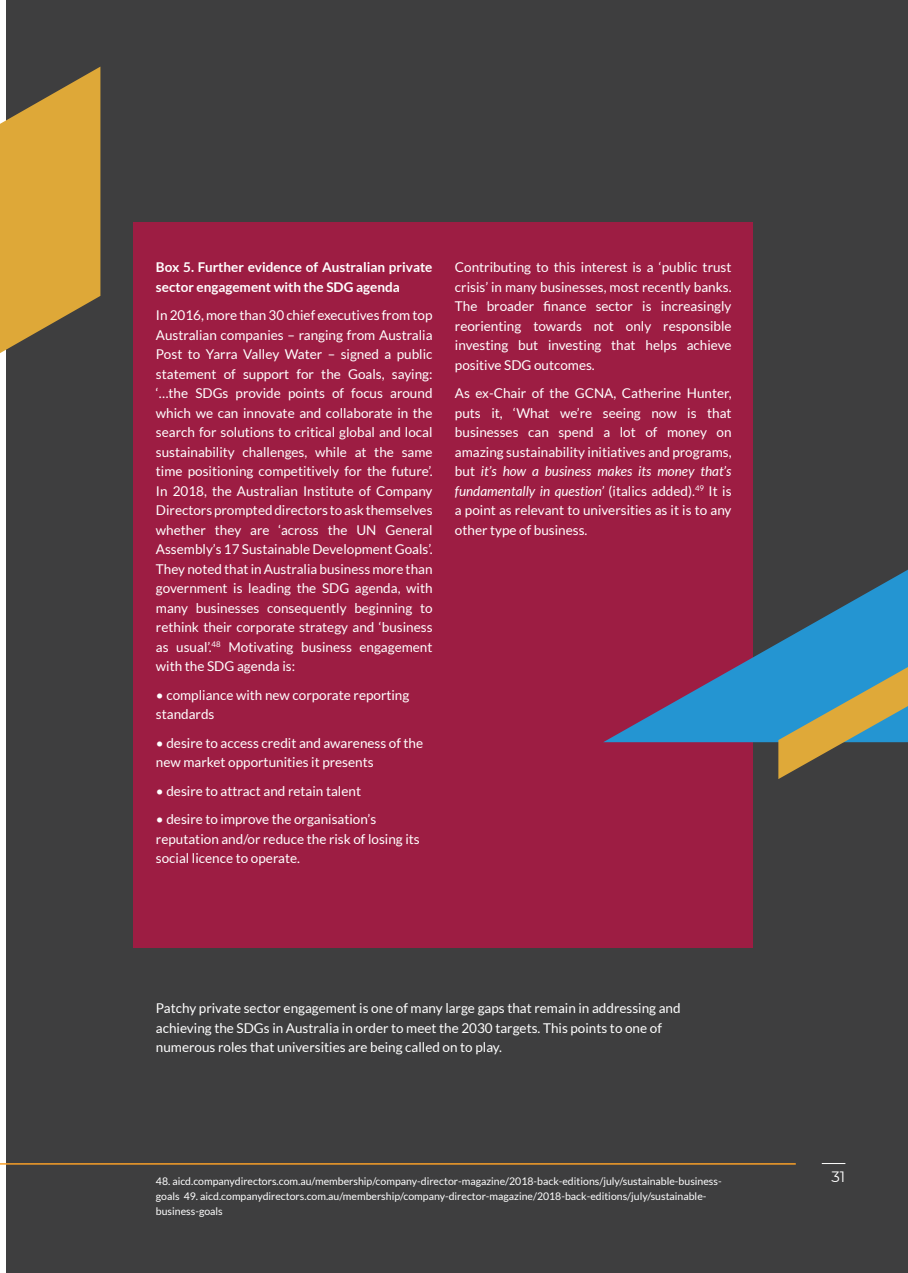
<style>
.page{position:relative;width:908px;height:1273px;background:#fff}
.page>*{position:absolute;margin:0;border:0;box-sizing:border-box;transform-origin:0 0}
.t1{font:15px "Montserrat";color:#fff}
.t2{font:13.5px/19.5px "Lato";color:#fff;text-align:justify}
.t3{font:700 13.5px/19.5px "Lato";color:#fff}
.t4{font:10.5px/15px "Lato";color:#fff}
.s1{font-style:italic}
</style>
<div class="page">
<div style="left:6px;top:0;width:901px;height:1272px;background:#3e3e3f"></div>
<div style="left:134px;top:222px;width:618px;height:725px;background:#a31c44"></div>
<hr style="left:0;top:1163px;width:795px;height:1px;background:#f89f28">
<svg style="left:603px;top:567px;width:304px;height:175px"></svg>
<svg style="left:778px;top:664px;width:129px;height:115px"></svg>
<svg style="left:0;top:67px;width:100px;height:286px"></svg>
<svg style="left:821px;top:1163px;width:24px;height:1px"></svg>
<p class="t3" style="left:156px;top:257px;width:278px">Box 5. Further evidence of Australian private sector engagement with the SDG agenda</p>
<p class="t2" style="left:156px;top:305px;width:278px">I n 2016, more than 30 chief executives from top Australian companies – ranging from Australia Post to Yarra Valley Water – signed a public statement of support for the Goals, saying: ‘…the SDGs provide points of focus around which we can innovate and collaborate in the search for solutions to critical global and local sustainability challenges, while at the same time positioning competitively for the future’.<br>I n 2018, the Australian I nstitute of Company Directors prompted directors to ask themselves whether they are ‘across the UN</p>
<p class="t2" style="left:156px;top:520px;width:278px;text-indent:229px">General Assembly’s 17 Sustainable Development Goals’.<br>They noted that in Australia business more than government is leading the SDG agenda, with many businesses consequently beginning to rethink their corporate strategy and ‘business as usual’.<sup>48</sup> Motivating business engagement with the SDG agenda is:</p>
<p class="t2" style="left:156px;top:685px;width:255px">• compliance with new corporate reporting standards</p>
<p class="t2" style="left:156px;top:733px;width:269px">• desire to access credit and awareness of the new market opportunities it presents</p>
<p class="t2" style="left:156px;top:781px;width:206px">• desire to attract and retain talent</p>
<p class="t2" style="left:156px;top:809px;width:265px;text-align:left">• desire to improve the organisation’s reputation and/or reduce the risk of losing its social licence to operate.</p>
<p class="t2" style="left:455px;top:257px;width:278px">Contributing to this interest is a ‘public trust crisis’ in many businesses, most recently banks.<br>The broader finance sector is increasingly reorienting towards not only responsible investing but investing that helps achieve positive SDG outcomes.</p>
<p class="t2" style="left:455px;top:383px;width:141px">As ex-Chair of the GCNA</p>
<p class="t2" style="left:455px;top:383px;width:278px;text-indent:158px">, Catherine Hunter, puts it, ‘What we’re seeing now is that businesses can spend a lot of money on amazing sustainability initiatives and programs, but <span class="s1">it’s how a business makes its money that’s fundamentally in question’</span> (italics added).<sup>49</sup> I t is a point as relevant to universities as it is to any other type of business.</p>
<p class="t2" style="left:156px;top:998px;width:526px;text-align:left">Patchy private sector engagement is one of many large gaps that remain in addressing and achieving the SDGs in Australia in order to meet the 2030 targets. This points to one of numerous roles that universities are being called on to play.</p>
<p class="t4" style="left:156px;top:1173px;width:567px">48. aicd.companydirectors.com.au/membership/company-director-magazine/2018-back-editions/july/sustainable-business&shy;goals 49. aicd.companydirectors.com.au/membership/company-director-magazine/2018-back-editions/july/sustainable&shy;business-goals</p>
<p class="t1" style="left:831px;top:1166px;width:15px">31</p>
</div>
